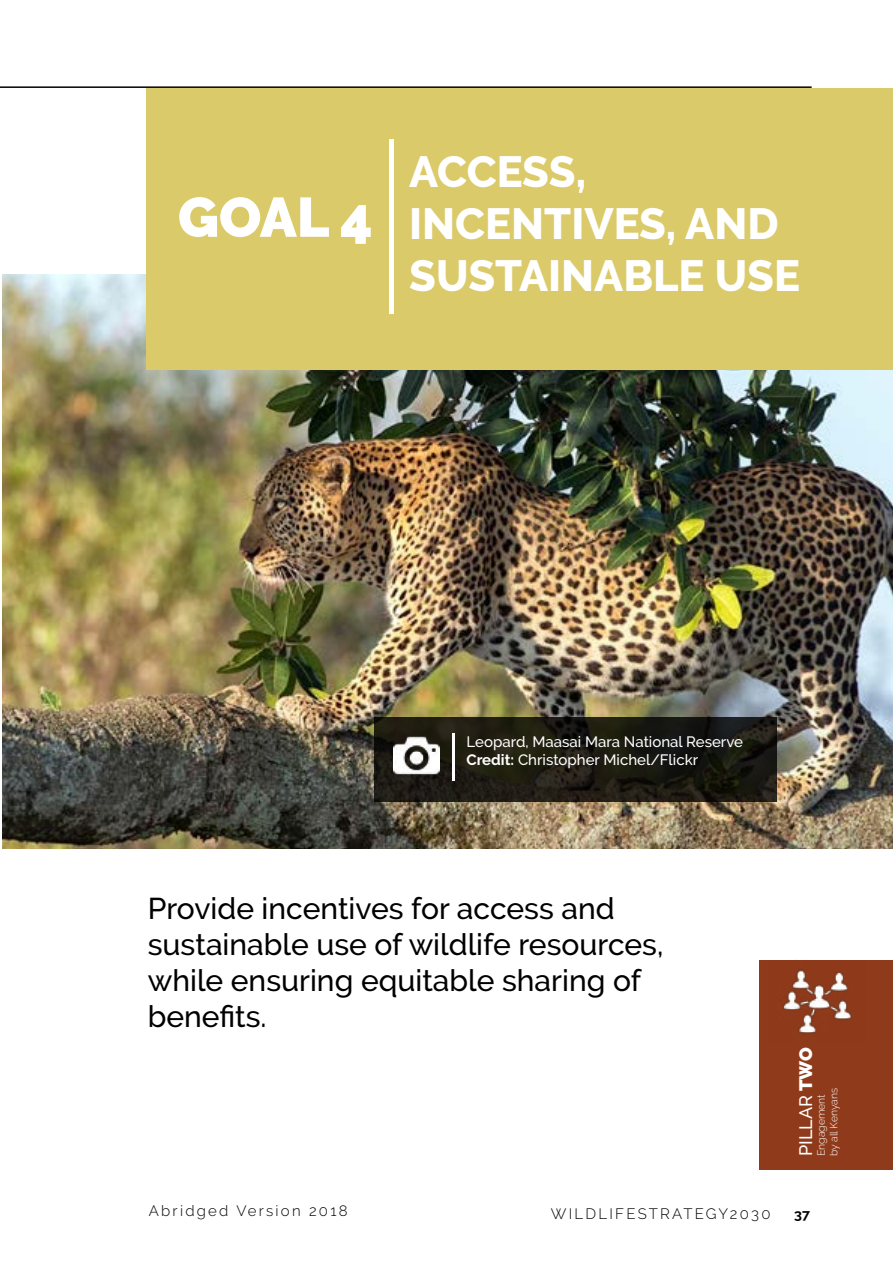
<style>
.page{position:relative;width:893px;height:1263px;background:#fff}
.page>*{position:absolute;margin:0;border:0;box-sizing:border-box;transform-origin:0 0}
.t1{font:900 55.5px "Raleway";color:#fff}
.t2{font:800 43.5px/52.2px "Raleway";color:#fff}
.t3{font:500 30px/36px "Raleway";color:#000}
.t4{font:500 18px "Raleway";color:#fff}
.t5{font:500 15px/18px "Raleway";color:#fff}
.t6{font:300 15px "Raleway";letter-spacing:.15em;color:#000}
.t7{font:700 13.5px "Raleway";color:#000;scale:1.05 1}
.t8{font:300 10.5px/12.6px "Raleway";color:#fff}
.s1{font-weight:700}
.s2{font-weight:900}
</style>
<div class="page">
<img style="left:2px;top:275px;width:891px;height:574px">
<hr style="left:0;top:86px;width:812px;height:2px;background:#000">
<div style="left:147px;top:88px;width:746px;height:282px;background:#dbca69"></div>
<hr style="left:390px;top:139px;width:4px;height:175px;background:#fff">
<svg style="left:374px;top:717px;width:403px;height:84px;background:#1c1b12"></svg>
<img style="left:394px;top:733px;width:46px;height:46px">
<hr style="left:452px;top:733px;width:2px;height:48px;background:#fff">
<div style="left:759px;top:960px;width:134px;height:210px;background:#8f3b1b"></div>
<img style="left:783px;top:969px;width:69px;height:65px">
<h1 class="t1" style="left:178px;top:185px;width:196px">GOAL 4</h1>
<h2 class="t2" style="left:409px;top:146px;width:392px">ACCESS,<br>INCENTIVES, AND<br>SUSTAINABLE USE</h2>
<p class="t5" style="left:467px;top:733px;width:278px">Leopard, Maasai Mara National Reserve<br><span class="s1">Credit:</span> Christopher Michel/Flickr</p>
<p class="t3" style="left:148px;top:890px;width:517px">Provide incentives for access and sustainable use of wildlife resources, while ensuring equitable sharing of benefits.</p>
<p class="t4" style="left:795px;top:1156px;width:110px;rotate:-90deg">PILLAR <span class="s2">TWO</span></p>
<p class="t8" style="left:815px;top:1156px;width:70px;rotate:-90deg">Engagement by all Kenyans</p>
<p class="t6" style="left:149px;top:1202px;width:200px">Abridged Version 2018</p>
<p class="t6" style="left:551px;top:1204px;width:221px">WILDLIFESTRATEGY2030</p>
<p class="t7" style="left:794px;top:1207px;width:16px">37</p>
</div>
